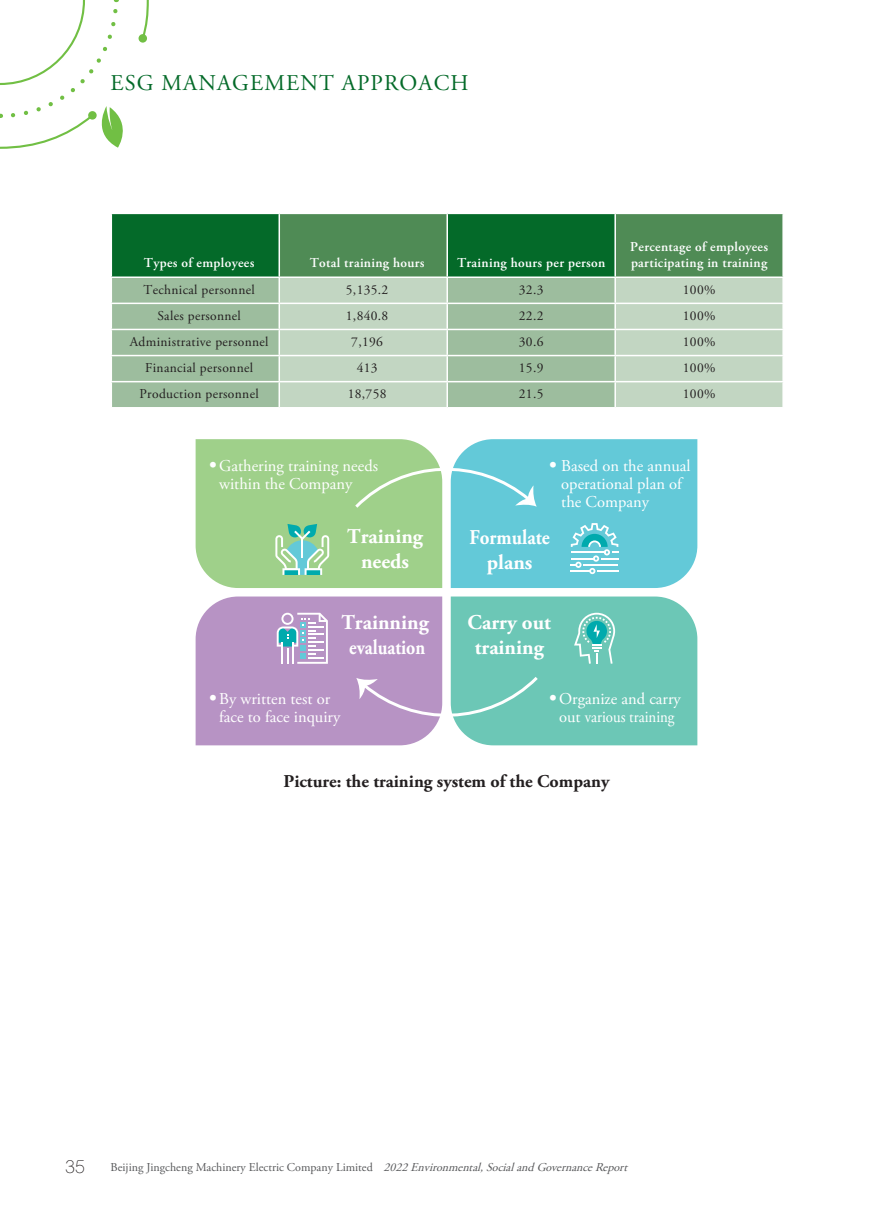
<style>
.page{position:relative;width:893px;height:1212px;background:#fff}
.page>*{position:absolute;margin:0;border:0;box-sizing:border-box;transform-origin:0 0}
.t1{font:22.5px "Adobe Garamond Pro";letter-spacing:.05em;color:#046a29}
.t2{font:700 21px/25.2px "Adobe Garamond Pro";color:#fff;text-align:center}
.t3{font:700 21px/25.2px "Adobe Garamond Pro";color:#fff;text-align:center;scale:.9 1}
.t4{font:700 18px "Adobe Garamond Pro";color:#231f20}
.t5{font:300 18px "M Yuen HK";color:#231f20}
.t6{font:16.5px/18px "Adobe Garamond Pro";color:#fff}
.t7{font:13.5px "Adobe Garamond Pro";letter-spacing:.025em;color:#231f20}
.t8{font:600 13.5px/16.5px "Adobe Garamond Pro";letter-spacing:.025em;color:#fff}
.t9{font:12px "Adobe Garamond Pro";color:#57585a}
.t10{font:italic 12px "Adobe Garamond Pro";color:#57585a}
.s1{font-family:"M Hei HK Light E Ten B5 H"}
</style>
<div class="page">
<svg style="left:111px;top:213px;width:672px;height:194px;background:#8cb593"></svg>
<hr style="left:447px;top:381px;width:168px;height:1px;background:#fff">
<hr style="left:446px;top:382px;width:2px;height:25px;background:#fff">
<hr style="left:615px;top:381px;width:169px;height:1px;background:#fff">
<hr style="left:614px;top:382px;width:2px;height:25px;background:#fff">
<hr style="left:782px;top:382px;width:2px;height:25px;background:#fff">
<svg style="left:196px;top:439px;width:501px;height:149px;background:#87cfb6"></svg>
<svg style="left:196px;top:596px;width:501px;height:149px;background:#97b2c1"></svg>
<svg style="left:0;top:0;width:149px;height:149px"></svg>
<h1 class="t1" style="left:111px;top:70px;width:360px">ESG MANAGEMENT APPROACH</h1>
<p class="t8" style="left:144px;top:255px;width:112px">Types of employees</p>
<p class="t7" style="left:144px;top:281px;width:113px">Technical personnel</p>
<p class="t8" style="left:310px;top:255px;width:116px">Total training hours</p>
<p class="t7" style="left:346px;top:281px;width:44px">5,135.2</p>
<p class="t8" style="left:457px;top:255px;width:150px">Training hours per person</p>
<p class="t7" style="left:519px;top:281px;width:26px">32.3</p>
<p class="t8" style="left:630px;top:239px;width:139px">Percentage of employees participating in training</p>
<p class="t7" style="left:683px;top:281px;width:34px">100%</p>
<p class="t7" style="left:157px;top:307px;width:85px">Sales personnel</p>
<p class="t7" style="left:346px;top:307px;width:44px">1,840.8</p>
<p class="t7" style="left:519px;top:307px;width:26px">22.2</p>
<p class="t7" style="left:683px;top:307px;width:34px">100%</p>
<p class="t7" style="left:130px;top:333px;width:140px">Administrative personnel</p>
<p class="t7" style="left:351px;top:333px;width:33px">7,196</p>
<p class="t7" style="left:519px;top:333px;width:26px">30.6</p>
<p class="t7" style="left:683px;top:333px;width:34px">100%</p>
<p class="t7" style="left:145px;top:359px;width:109px">Financial personnel</p>
<p class="t7" style="left:357px;top:359px;width:22px">413</p>
<p class="t7" style="left:519px;top:359px;width:26px">15.9</p>
<p class="t7" style="left:683px;top:359px;width:34px">100%</p>
<p class="t7" style="left:140px;top:386px;width:121px">Production personnel</p>
<p class="t7" style="left:348px;top:386px;width:40px">18,758</p>
<p class="t7" style="left:519px;top:386px;width:26px">21.5</p>
<p class="t7" style="left:683px;top:386px;width:34px">100%</p>
<p class="t6" style="left:219px;top:457px;width:160px;text-indent:-14px"><span class="s1">‧</span>Gathering training needs within the Company</p>
<p class="t6" style="left:561px;top:457px;width:131px;text-indent:-16px"><span class="s1">‧</span>Based on the annual operational plan of the Company</p>
<h2 class="t2" style="left:347px;top:524px;width:77px">Training needs</h2>
<h2 class="t3" style="left:469px;top:525px;width:91px">Formulate plans</h2>
<h2 class="t2" style="left:341px;top:610px;width:89px">Trainning evaluation</h2>
<h2 class="t2" style="left:468px;top:610px;width:85px">Carry out training</h2>
<p class="t6" style="left:219px;top:690px;width:123px;text-indent:-14px"><span class="s1">‧</span>By written test or face to face inquiry</p>
<p class="t6" style="left:545px;top:690px;width:137px;text-align:center"><span class="s1">‧</span>Organize and carry out various training</p>
<h3 class="t4" style="left:284px;top:770px;width:327px">Picture: the training system of the Company</h3>
<h3 class="t5" style="left:65px;top:1154px;width:22px">35</h3>
<p class="t9" style="left:111px;top:1160px;width:264px">Beijing Jingcheng Machinery Electric Company Limited</p>
<p class="t10" style="left:384px;top:1160px;width:102px">2022 Environmental</p>
<p class="t10" style="left:480px;top:1160px;width:153px">, Social and Governance Report</p>
</div>
